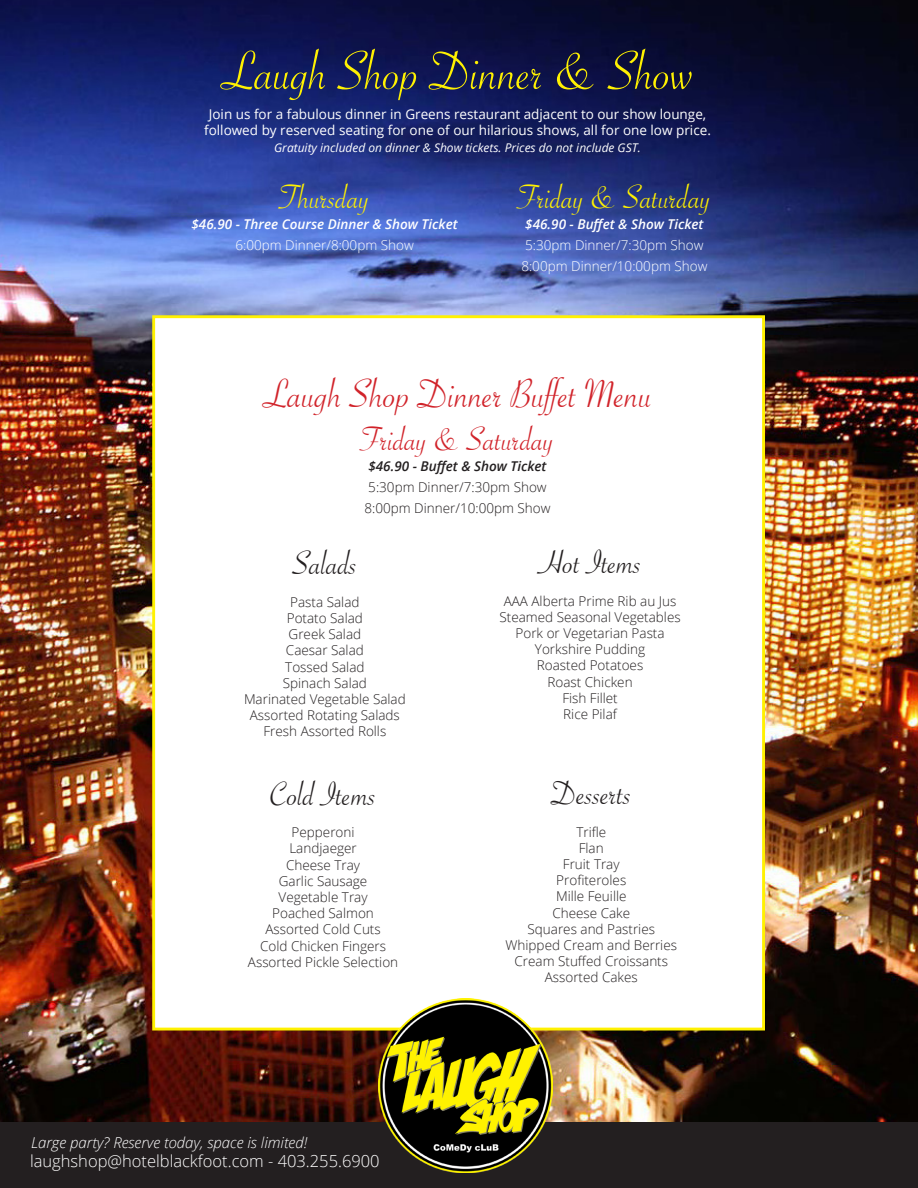
<style>
.page{position:relative;width:918px;height:1188px;background:#fff}
.page>*{position:absolute;margin:0;border:0;box-sizing:border-box;transform-origin:0 0}
.t1{font:58.5px "Savoye Let Plain";color:#fff101}
.t2{font:43.5px "Savoye Let Plain";color:#d1232a}
.t3{font:36px "Savoye Let Plain";color:#231f20}
.t4{font:36px "Savoye Let Plain";color:#fff101}
.t5{font:36px "Savoye Let Plain";color:#d1232a}
.t6{font:300 16.5px "Open Sans";color:#fff}
.t7{font:italic 300 15px "Open Sans";color:#fff}
.t8{font:300 13.5px "Open Sans";color:#231f20}
.t9{font:13.5px/16.5px "Open Sans";color:#fff;text-align:center}
.t10{font:300 13.5px "Open Sans";color:#fff}
.t11{font:italic 600 13.5px "Open Sans";color:#fff}
.t12{font:italic 600 13.5px "Open Sans";color:#231f20}
.t13{font:italic 12px "Open Sans";color:#fff}
</style>
<div class="page">
<img style="left:0;top:0;width:918px;height:1123px">
<div style="left:152px;top:315px;width:613px;height:716px;background:#fff;border:3px solid #fff101"></div>
<div style="left:0;top:1123px;width:918px;height:65px;background:#231f20"></div>
<img style="left:378px;top:999px;width:175px;height:174px">
<p class="t1" style="left:221px;top:32px;width:474px">Laugh Shop Dinner &amp; Show</p>
<p class="t9" style="left:204px;top:105px;width:508px">Join us for a fabulous dinner in Greens restaurant adjacent to our show lounge, followed by reserved seating for one of our hilarious shows, all for one low price.</p>
<p class="t13" style="left:274px;top:139px;width:368px">Gratuity included on dinner &amp; Show tickets. Prices do not include GST.</p>
<p class="t4" style="left:280px;top:173px;width:92px">Thursday</p>
<p class="t11" style="left:192px;top:215px;width:268px">$46.90 - Three Course Dinner &amp; Show Ticket</p>
<p class="t10" style="left:235px;top:236px;width:180px">6:00pm Dinner/8:00pm Show</p>
<p class="t4" style="left:518px;top:173px;width:195px">Friday &amp; Saturday</p>
<p class="t11" style="left:525px;top:215px;width:180px">$46.90 - Buffet &amp; Show Ticket</p>
<p class="t10" style="left:525px;top:236px;width:180px">5:30pm Dinner/7:30pm Show</p>
<p class="t10" style="left:521px;top:257px;width:188px">8:00pm Dinner/10:00pm Show</p>
<p class="t2" style="left:263px;top:365px;width:391px">Laugh Shop Dinner Buffet Menu</p>
<p class="t5" style="left:361px;top:415px;width:195px">Friday &amp; Saturday</p>
<p class="t12" style="left:368px;top:457px;width:180px">$46.90 - Buffet &amp; Show Ticket</p>
<p class="t8" style="left:368px;top:478px;width:180px">5:30pm Dinner/7:30pm Show</p>
<p class="t8" style="left:364px;top:499px;width:188px">8:00pm Dinner/10:00pm Show</p>
<p class="t3" style="left:293px;top:539px;width:66px">Salads</p>
<p class="t8" style="left:290px;top:593px;width:71px">Pasta Salad</p>
<p class="t8" style="left:287px;top:609px;width:78px">Potato Salad</p>
<p class="t8" style="left:289px;top:625px;width:74px">Greek Salad</p>
<p class="t8" style="left:286px;top:641px;width:79px">Caesar Salad</p>
<p class="t8" style="left:285px;top:657px;width:81px">Tossed Salad</p>
<p class="t8" style="left:283px;top:674px;width:86px">Spinach Salad</p>
<p class="t8" style="left:244px;top:690px;width:163px">Marinated Vegetable Salad</p>
<p class="t8" style="left:250px;top:706px;width:152px">Assorted Rotating Salads</p>
<p class="t8" style="left:263px;top:722px;width:124px">Fresh Assorted Rolls</p>
<p class="t3" style="left:270px;top:770px;width:107px">Cold Items</p>
<p class="t8" style="left:292px;top:823px;width:64px">Pepperoni</p>
<p class="t8" style="left:289px;top:839px;width:69px">Landjaeger</p>
<p class="t8" style="left:286px;top:855px;width:76px">Cheese Tray</p>
<p class="t8" style="left:279px;top:872px;width:90px">Garlic Sausage</p>
<p class="t8" style="left:279px;top:888px;width:91px">Vegetable Tray</p>
<p class="t8" style="left:272px;top:904px;width:103px">Poached Salmon</p>
<p class="t8" style="left:265px;top:920px;width:117px">Assorted Cold Cuts</p>
<p class="t8" style="left:260px;top:936px;width:127px">Cold Chicken Fingers</p>
<p class="t8" style="left:248px;top:953px;width:152px">Assorted Pickle Selection</p>
<p class="t7" style="left:31px;top:1132px;width:278px">Large party? Reserve today, space is limited!</p>
<p class="t6" style="left:30px;top:1150px;width:351px">laughshop@hotelblackfoot.com - 403.255.6900</p>
<p class="t3" style="left:538px;top:538px;width:105px">Hot Items</p>
<p class="t8" style="left:504px;top:591px;width:174px">AAA Alberta Prime Rib au Jus</p>
<p class="t8" style="left:499px;top:608px;width:183px">Steamed Seasonal Vegetables</p>
<p class="t8" style="left:516px;top:624px;width:151px">Pork or Vegetarian Pasta</p>
<p class="t8" style="left:535px;top:640px;width:112px">Yorkshire Pudding</p>
<p class="t8" style="left:537px;top:656px;width:108px">Roasted Potatoes</p>
<p class="t8" style="left:548px;top:672px;width:87px">Roast Chicken</p>
<p class="t8" style="left:562px;top:689px;width:57px">Fish Fillet</p>
<p class="t8" style="left:563px;top:705px;width:55px">Rice Pilaf</p>
<p class="t3" style="left:551px;top:769px;width:82px">Desserts</p>
<p class="t8" style="left:576px;top:822px;width:31px">Trifle</p>
<p class="t8" style="left:579px;top:839px;width:26px">Flan</p>
<p class="t8" style="left:563px;top:855px;width:58px">Fruit Tray</p>
<p class="t8" style="left:556px;top:871px;width:72px">Profiteroles</p>
<p class="t8" style="left:556px;top:887px;width:72px">Mille Feuille</p>
<p class="t8" style="left:552px;top:903px;width:79px">Cheese Cake</p>
<p class="t8" style="left:528px;top:920px;width:129px">Squares and Pastries</p>
<p class="t8" style="left:506px;top:936px;width:173px">Whipped Cream and Berries</p>
<p class="t8" style="left:514px;top:952px;width:155px">Cream Stuffed Croissants</p>
<p class="t8" style="left:545px;top:968px;width:95px">Assorted Cakes</p>
</div>
